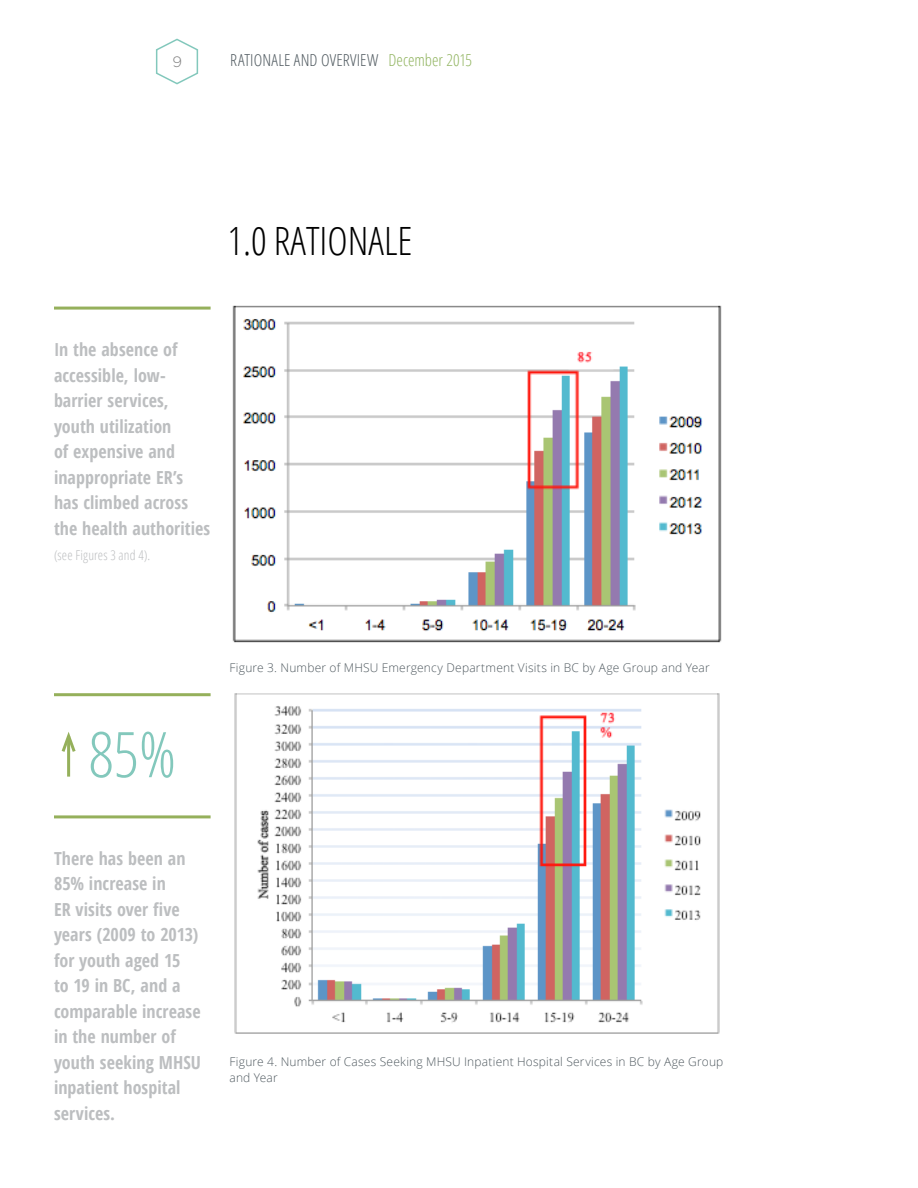
<style>
.page{position:relative;width:918px;height:1188px;background:#fff}
.page>*{position:absolute;margin:0;border:0;box-sizing:border-box;transform-origin:0 0}
.t1{font:300 condensed 63px "Open Sans";color:#83c8bc}
.t2{font:300 condensed 39px "Open Sans";color:#000}
.t3{font:700 condensed 18px/25.5px "Open Sans";letter-spacing:.005em;color:#bcbec0}
.t4{font:300 condensed 16.5px "Open Sans";letter-spacing:.005em;color:#4f595f}
.t5{font:300 15px "Gotham";color:#7f7f7f}
.t6{font:300 condensed 13.5px "Open Sans";letter-spacing:.01em;color:#bcbec0}
.t7{font:300 12px/16.5px "Open Sans";letter-spacing:.015em;color:#4f595f}
.s1{color:#91b460}
</style>
<div class="page">
<svg style="left:155px;top:38px;width:44px;height:47px"></svg>
<hr style="left:54px;top:307px;width:157px;height:3px;background:#95b05b">
<hr style="left:54px;top:815px;width:157px;height:3px;background:#95b05b">
<hr style="left:54px;top:693px;width:157px;height:3px;background:#95b05b">
<img style="left:232px;top:305px;width:490px;height:338px">
<img style="left:234px;top:693px;width:486px;height:341px">
<hr style="left:67px;top:736px;width:3px;height:41px;background:#95b05b">
<svg style="left:61px;top:732px;width:15px;height:23px"></svg>
<p class="t5" style="left:172px;top:53px;width:11px">9</p>
<p class="t4" style="left:230px;top:49px;width:243px">RATIONALE AND OVERVIEW <span class="s1">December 2015</span></p>
<h2 class="t2" style="left:227px;top:214px;width:187px">1.0 RATIONALE</h2>
<p class="t3" style="left:54px;top:336px;width:158px">In the absence of accessible, low&shy;barrier services, youth utilization<br>of expensive and inappropriate ER’s has climbed across the health authorities</p>
<p class="t6" style="left:54px;top:546px;width:98px">(see Figures 3 and 4).</p>
<h1 class="t1" style="left:89px;top:712px;width:89px">85%</h1>
<p class="t3" style="left:54px;top:845px;width:148px">There has been an<br>85% increase in<br>ER visits over five years (2009 to 2013) for youth aged 15<br>to 19 in BC, and a comparable increase in the number of youth seeking MHSU inpatient hospital services.</p>
<p class="t7" style="left:230px;top:659px;width:482px">Figure 3. Number of MHSU Emergency Department Visits in BC by Age Group and Year</p>
<p class="t7" style="left:230px;top:1053px;width:495px">Figure 4. Number of Cases Seeking MHSU Inpatient Hospital Services in BC by Age Group and Year</p>
</div>
